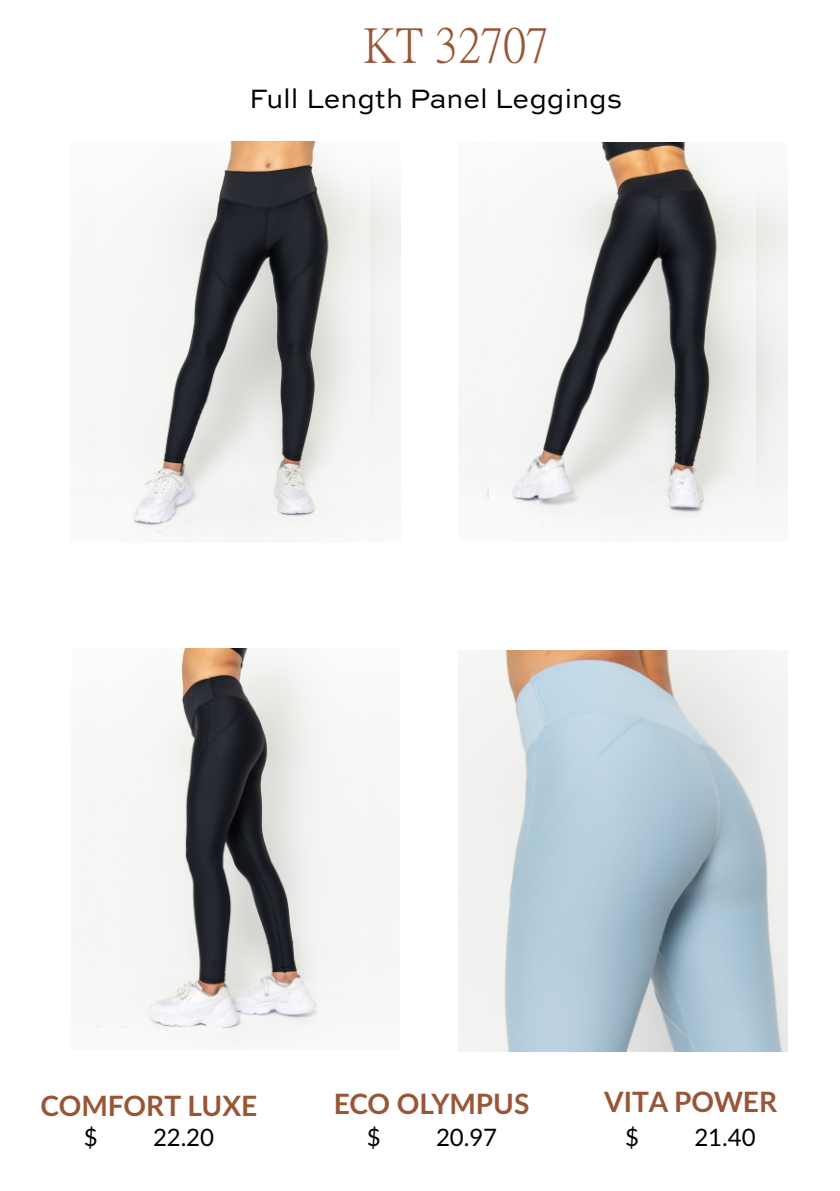
<style>
.page{position:relative;width:840px;height:1191px;background:#fff}
.page>*{position:absolute;margin:0;border:0;box-sizing:border-box;transform-origin:0 0}
.t1{font:48px "P Ming Li U Ext B";color:#995637}
.t2{font:700 28px "Lato";color:#995637}
.t3{font:28px "Sweet Sans Pro";color:#000}
.t4{font:24px "Lato";letter-spacing:-.005em;color:#000}
</style>
<div class="page">
<img style="left:458px;top:650px;width:328px;height:401px">
<img style="left:458px;top:186px;width:328px;height:339px">
<img style="left:489px;top:142px;width:266px;height:396px">
<img style="left:73px;top:178px;width:327px;height:345px">
<img style="left:102px;top:141px;width:267px;height:401px">
<img style="left:102px;top:648px;width:267px;height:401px">
<h1 class="t1" style="left:363px;top:21px;width:187px">KT 32707</h1>
<p class="t3" style="left:249px;top:86px;width:374px">Full Length Panel Leggings</p>
<p class="t2" style="left:41px;top:1093px;width:218px">COMFORT LUXE</p>
<p class="t2" style="left:333px;top:1091px;width:197px">ECO OLYMPUS</p>
<p class="t2" style="left:603px;top:1089px;width:174px">VITA POWER</p>
<p class="t4" style="left:84px;top:1126px;width:15px">$</p>
<p class="t4" style="left:153px;top:1126px;width:62px">22.20</p>
<p class="t4" style="left:366px;top:1126px;width:15px">$</p>
<p class="t4" style="left:436px;top:1126px;width:63px">20.97</p>
<p class="t4" style="left:625px;top:1126px;width:15px">$</p>
<p class="t4" style="left:694px;top:1126px;width:63px">21.40</p>
</div>
